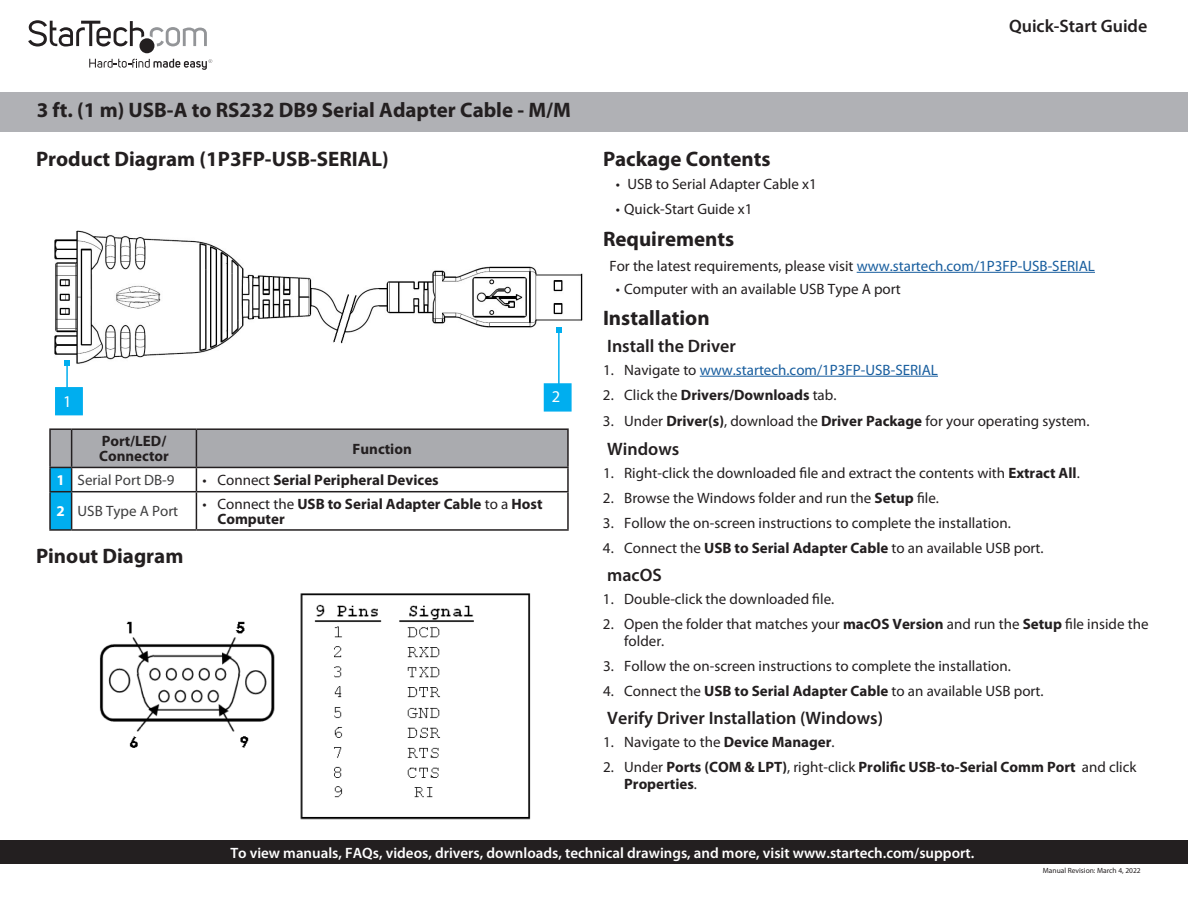
<style>
.page{position:relative;width:1188px;height:918px;background:#fff}
.page>*{position:absolute;margin:0;border:0;box-sizing:border-box;transform-origin:0 0}
.Manual_Description{font:700 21px "Myriad Pro";color:#231f20}
.t1{font:600 18px "Myriad Pro";color:#231f20}
.Calllout{font:16.5px "Myriad Pro";color:#fff}
.Text{font:15px/16.5px "Myriad Pro";color:#231f20}
.Table_Heading{font:700 15px/15px "Myriad Pro";color:#231f20}
.t2{font:600 15px "Myriad Pro";color:#fff}
.t3{font:15px "Myriad Pro";color:#175d9e}
.Table_Text{font:15px "Myriad Pro";color:#3e3e3f}
.Table_Heading_Number{font:700 15px "Myriad Pro";color:#fff}
.t4{font:7.5px "Myriad Pro";color:#231f20}
.s1{font-weight:400}
.s2{color:#175d9e}
.s3{color:#231f20}
.s4{font-weight:700}
</style>
<div class="page">
<div style="left:0;top:92px;width:1188px;height:39px;background:#b0b1b5"></div>
<svg style="left:150px;top:27px;width:57px;height:19px"></svg>
<svg style="left:89px;top:59px;width:123px;height:11px"></svg>
<svg style="left:28px;top:20px;width:116px;height:27px"></svg>
<div style="left:139px;top:38px;width:15px;height:15px;background:#231f20;border-radius:50%"></div>
<div style="left:0;top:841px;width:1188px;height:23px;background:#231f20"></div>
<hr style="left:49px;top:428px;width:23px;height:2px;background:#231f20">
<hr style="left:72px;top:428px;width:124px;height:2px;background:#231f20">
<hr style="left:196px;top:428px;width:373px;height:2px;background:#231f20">
<hr style="left:567px;top:430px;width:2px;height:37px;background:#231f20">
<hr style="left:196px;top:467px;width:373px;height:1px;background:#231f20">
<hr style="left:567px;top:468px;width:2px;height:23px;background:#231f20">
<svg style="left:49px;top:429px;width:519px;height:100px"></svg>
<hr style="left:49px;top:492px;width:2px;height:37px;background:#231f20">
<hr style="left:72px;top:491px;width:124px;height:1px;background:#231f20">
<hr style="left:71px;top:492px;width:1px;height:37px;background:#231f20">
<hr style="left:196px;top:491px;width:373px;height:1px;background:#231f20">
<hr style="left:196px;top:492px;width:1px;height:37px;background:#231f20">
<hr style="left:567px;top:492px;width:2px;height:37px;background:#231f20">
<hr style="left:49px;top:529px;width:23px;height:2px;background:#231f20">
<hr style="left:72px;top:529px;width:124px;height:2px;background:#231f20">
<hr style="left:196px;top:529px;width:373px;height:2px;background:#231f20">
<hr style="left:857px;top:272px;width:238px;height:1px;background:#175d9e">
<hr style="left:700px;top:376px;width:238px;height:1px;background:#175d9e">
<img style="left:54px;top:230px;width:529px;height:134px">
<div style="left:55px;top:387px;width:28px;height:28px;background:#00aeef;border:2px solid #00aeef"></div>
<div style="left:544px;top:383px;width:28px;height:29px;background:#00aeef;border:2px solid #00aeef"></div>
<img style="left:99px;top:593px;width:432px;height:227px">
<hr style="left:66px;top:363px;width:2px;height:27px;background:#00aeef">
<svg style="left:64px;top:360px;width:6px;height:6px"></svg>
<hr style="left:558px;top:330px;width:2px;height:55px;background:#00aeef">
<svg style="left:556px;top:327px;width:6px;height:6px"></svg>
<p class="Manual_Description" style="left:37px;top:97px;width:536px">3 ft. (1 m) USB-A to RS232 DB9 Serial Adapter Cable - M/M</p>
<h1 class="Manual_Description" style="left:36px;top:145px;width:354px">Product Diagram (1P3FP-USB-SERIAL)</h1>
<p class="Calllout" style="left:63px;top:392px;width:10px">1</p>
<p class="Calllout" style="left:552px;top:386px;width:10px">2</p>
<p class="Table_Heading" style="left:99px;top:433px;width:71px">Port/LED/<br>Connector</p>
<p class="Table_Heading" style="left:353px;top:441px;width:61px">Function</p>
<p class="Table_Heading_Number" style="left:57px;top:470px;width:10px">1</p>
<p class="Table_Text" style="left:78px;top:471px;width:98px">Serial Port DB-9</p>
<p class="Table_Heading" style="left:202px;top:472px;width:238px"><span class="s1">• Connect</span> Serial Peripheral Devices</p>
<p class="Table_Heading_Number" style="left:57px;top:502px;width:10px">2</p>
<p class="Table_Text" style="left:78px;top:502px;width:102px">USB Type A Port</p>
<p class="Table_Heading" style="left:217px;top:496px;width:327px;text-indent:-15px"><span class="s1">• Connect the</span> USB to Serial Adapter Cable <span class="s1">to a</span> Host<br>Computer</p>
<h1 class="Manual_Description" style="left:36px;top:542px;width:149px">Pinout Diagram</h1>
<p class="t1" style="left:1009px;top:14px;width:140px">Quick-Start Guide</p>
<h1 class="Manual_Description" style="left:603px;top:145px;width:169px">Package Contents</h1>
<p class="Text" style="left:616px;top:175px;width:203px">• USB to Serial Adapter Cable x1</p>
<p class="Text" style="left:616px;top:201px;width:138px">• Quick-Start Guide x1</p>
<h1 class="Manual_Description" style="left:603px;top:225px;width:133px">Requirements</h1>
<p class="Text" style="left:609px;top:257px;width:487px">For the latest requirements, please visit <span class="s2">www.startech.com/1P3FP-USB-SERIAL</span></p>
<p class="Text" style="left:616px;top:280px;width:286px">• Computer with an available USB Type A port</p>
<h1 class="Manual_Description" style="left:603px;top:305px;width:108px">Installation</h1>
<h2 class="t1" style="left:607px;top:334px;width:130px">Install the Driver</h2>
<p class="t3" style="left:603px;top:360px;width:337px"><span class="s3">1. Navigate to</span> www.startech.com/1P3FP-USB-SERIAL</p>
<p class="Table_Heading" style="left:603px;top:387px;width:235px"><span class="s1">2. Click the</span> Drivers/Downloads <span class="s1">tab.</span></p>
<p class="Text" style="left:603px;top:413px;width:488px">3. Under <span class="s4">Driver(s)</span>, download the <span class="s4">Driver Package</span> for your operating system.</p>
<h2 class="t1" style="left:607px;top:437px;width:74px">Windows</h2>
<p class="Text" style="left:603px;top:464px;width:478px">1. Right-click the downloaded file and extract the contents with <span class="s4">Extract All</span>.</p>
<p class="Text" style="left:603px;top:489px;width:338px">2. Browse the Windows folder and run the <span class="s4">Setup</span> file.</p>
<p class="Text" style="left:603px;top:514px;width:409px">3. Follow the on-screen instructions to complete the installation.</p>
<p class="Text" style="left:603px;top:539px;width:442px">4. Connect the <span class="s4">USB to Serial Adapter Cable</span> to an available USB port.</p>
<h2 class="t1" style="left:607px;top:564px;width:56px">macOS</h2>
<p class="Text" style="left:603px;top:591px;width:233px">1. Double-click the downloaded file.</p>
<p class="Text" style="left:624px;top:616px;width:526px;text-indent:-21px">2. Open the folder that matches your <span class="s4">macOS Version</span> and run the <span class="s4">Setup</span> file inside the folder.</p>
<p class="Text" style="left:603px;top:657px;width:409px">3. Follow the on-screen instructions to complete the installation.</p>
<p class="Text" style="left:603px;top:682px;width:442px">4. Connect the <span class="s4">USB to Serial Adapter Cable</span> to an available USB port.</p>
<h2 class="t1" style="left:607px;top:707px;width:277px">Verify Driver Installation (Windows)</h2>
<p class="Text" style="left:603px;top:734px;width:233px">1. Navigate to the <span class="s4">Device Manager</span>.</p>
<p class="Table_Heading" style="left:624px;top:758px;width:514px;line-height:16.5px;text-indent:-21px"><span class="s1">2. Under</span> Ports (COM &amp; LPT)<span class="s1">, right-click</span> Prolific USB-to-Serial Comm Port <span class="s1">and click<br></span>Properties<span class="s1">.</span></p>
<p class="t2" style="left:230px;top:844px;width:745px">To view manuals, FAQs, videos, drivers, downloads, technical drawings, and more, visit www.startech.com/support.</p>
<p class="t4" style="left:1043px;top:866px;width:99px">Manual Revision: March 4, 2022</p>
</div>
